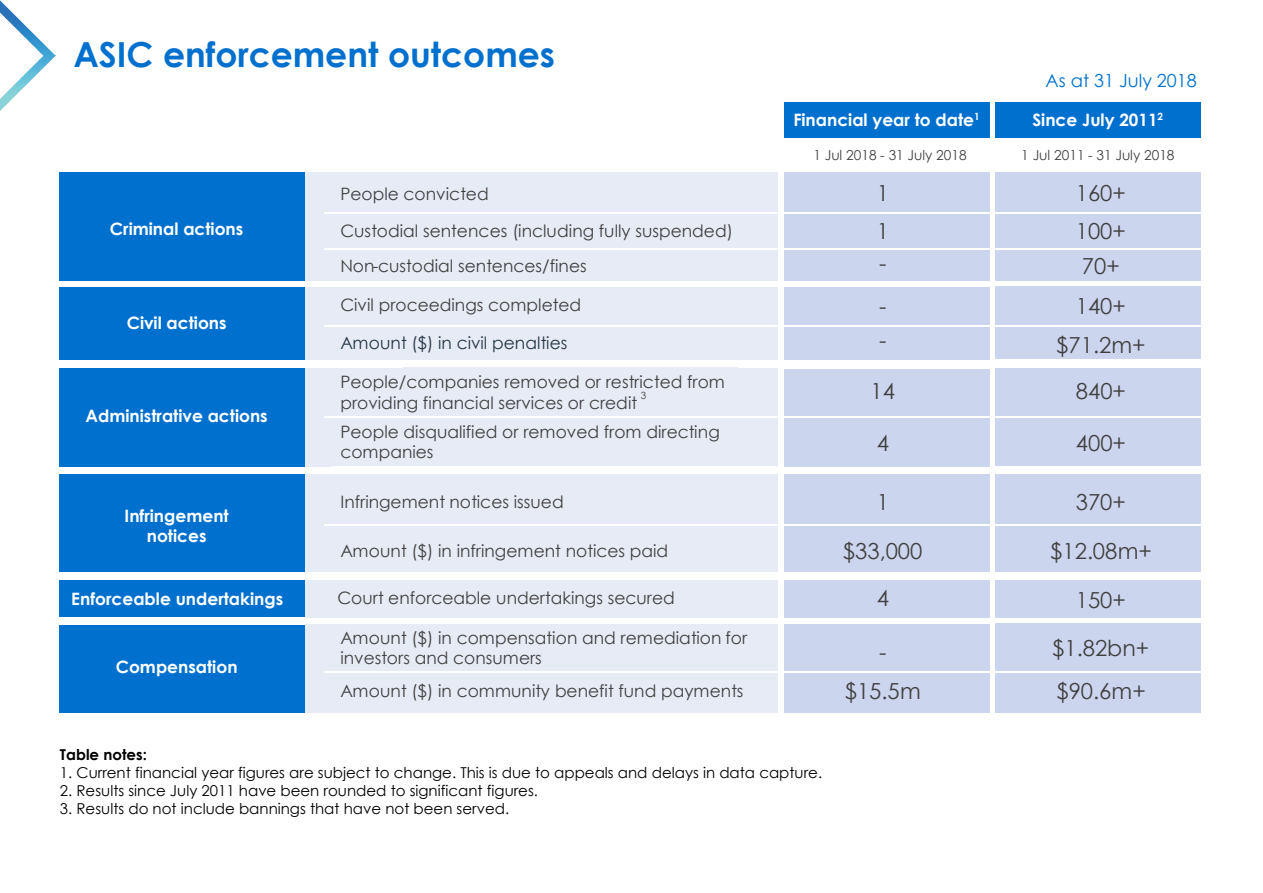
<style>
.page{position:relative;width:1263px;height:893px;background:#fff}
.page>*{position:absolute;margin:0;border:0;box-sizing:border-box;transform-origin:0 0}
.t1{font:700 34.5px "Century Gothic";color:#0070ce}
.t2{font:22.05px "Century Gothic";color:#404040}
.t3{font:18px "Century Gothic";color:#0070ce}
.t4{font:17.1px/19.8px "Century Gothic";color:#404040}
.t5{font:700 17.1px/20.4px "Century Gothic";color:#fff;text-align:center}
.t6{font:17.1px "Century Gothic";color:#233645}
.t7{font:15px "Century Gothic";color:#000}
.t8{font:700 15px "Century Gothic";color:#000}
.t9{font:13.65px "Century Gothic";color:#404040}
.t10{font:9.9px "Century Gothic";color:#404040}
</style>
<div class="page">
<img style="left:0;top:0;width:55px;height:111px">
<div style="left:995px;top:172px;width:205px;height:108px;background:#cbd5ed"></div>
<div style="left:995px;top:287px;width:205px;height:72px;background:#cbd5ed"></div>
<div style="left:995px;top:368px;width:205px;height:97px;background:#cbd5ed"></div>
<div style="left:995px;top:474px;width:205px;height:97px;background:#cbd5ed"></div>
<div style="left:995px;top:580px;width:205px;height:38px;background:#cbd5ed"></div>
<div style="left:995px;top:623px;width:205px;height:90px;background:#cbd5ed"></div>
<div style="left:305px;top:172px;width:473px;height:109px;background:#e7ebf6"></div>
<div style="left:60px;top:172px;width:245px;height:109px;background:#0070ce"></div>
<div style="left:60px;top:288px;width:245px;height:72px;background:#0070ce"></div>
<div style="left:60px;top:368px;width:245px;height:98px;background:#0070ce"></div>
<div style="left:785px;top:173px;width:205px;height:108px;background:#cbd5ed"></div>
<div style="left:305px;top:288px;width:473px;height:72px;background:#e7ebf6"></div>
<div style="left:60px;top:474px;width:245px;height:97px;background:#0070ce"></div>
<div style="left:60px;top:581px;width:245px;height:36px;background:#0070ce"></div>
<div style="left:60px;top:625px;width:245px;height:88px;background:#0070ce"></div>
<div style="left:785px;top:102px;width:205px;height:35px;background:#0070ce"></div>
<div style="left:995px;top:102px;width:205px;height:35px;background:#0070ce"></div>
<div style="left:785px;top:287px;width:205px;height:73px;background:#cbd5ed"></div>
<div style="left:305px;top:580px;width:473px;height:37px;background:#e7ebf6"></div>
<hr style="left:324px;top:326px;width:900px;height:1px;background:#fff">
<div style="left:785px;top:369px;width:205px;height:97px;background:#cbd5ed"></div>
<div style="left:305px;top:368px;width:473px;height:98px;background:#e7ebf6"></div>
<div style="left:305px;top:474px;width:473px;height:97px;background:#e7ebf6"></div>
<div style="left:785px;top:474px;width:205px;height:97px;background:#cbd5ed"></div>
<div style="left:785px;top:580px;width:205px;height:38px;background:#cbd5ed"></div>
<div style="left:785px;top:624px;width:205px;height:89px;background:#cbd5ed"></div>
<div style="left:305px;top:625px;width:473px;height:88px;background:#e7ebf6"></div>
<hr style="left:324px;top:417px;width:900px;height:1px;background:#fff">
<hr style="left:324px;top:213px;width:900px;height:1px;background:#fff">
<hr style="left:324px;top:248px;width:900px;height:1px;background:#fff">
<hr style="left:324px;top:524px;width:900px;height:2px;background:#fff">
<hr style="left:324px;top:671px;width:900px;height:1px;background:#fff">
<h1 class="t1" style="left:73px;top:29px;width:483px">ASIC enforcement outcomes</h1>
<p class="t3" style="left:1045px;top:68px;width:153px">As at 31 July 2018</p>
<p class="t5" style="left:793px;top:109px;width:188px">Financial year to date<sup>1</sup></p>
<p class="t5" style="left:1032px;top:109px;width:132px">Since July 2011<sup>2</sup></p>
<p class="t9" style="left:813px;top:145px;width:155px">1 Jul 2018 - 31 July 2018</p>
<p class="t9" style="left:1021px;top:145px;width:155px">1 Jul 2011 - 31 July 2018</p>
<p class="t5" style="left:110px;top:218px;width:135px">Criminal actions</p>
<p class="t5" style="left:127px;top:312px;width:101px">Civil actions</p>
<p class="t5" style="left:86px;top:405px;width:184px">Administrative actions</p>
<p class="t5" style="left:125px;top:504px;width:106px">Infringement notices</p>
<p class="t5" style="left:71px;top:588px;width:213px">Enforceable undertakings</p>
<p class="t5" style="left:116px;top:656px;width:123px">Compensation</p>
<p class="t4" style="left:340px;top:184px;width:150px">People convicted</p>
<p class="t2" style="left:877px;top:177px;width:14px">1</p>
<p class="t2" style="left:1076px;top:177px;width:52px">160+</p>
<p class="t4" style="left:340px;top:220px;width:394px">Custodial sentences (including fully suspended)</p>
<p class="t2" style="left:877px;top:215px;width:14px">1</p>
<p class="t2" style="left:1076px;top:215px;width:52px">100+</p>
<p class="t4" style="left:340px;top:255px;width:248px">Non-custodial sentences/fines</p>
<p class="t2" style="left:879px;top:247px;width:9px">-</p>
<p class="t2" style="left:1082px;top:251px;width:39px">70+</p>
<p class="t4" style="left:340px;top:295px;width:242px">Civil proceedings completed</p>
<p class="t2" style="left:879px;top:290px;width:9px">-</p>
<p class="t2" style="left:1076px;top:290px;width:52px">140+</p>
<p class="t6" style="left:340px;top:331px;width:229px">Amount ($) in civil penalties</p>
<p class="t2" style="left:879px;top:325px;width:9px">-</p>
<p class="t2" style="left:1056px;top:330px;width:91px">$71.2m+</p>
<p class="t4" style="left:340px;top:370px;width:386px;line-height:21.6px">People/companies removed or restricted from providing financial services or credit</p>
<p class="t10" style="left:641px;top:389px;width:7px">3</p>
<p class="t2" style="left:870px;top:376px;width:26px">14</p>
<p class="t2" style="left:1076px;top:376px;width:52px">840+</p>
<p class="t4" style="left:340px;top:422px;width:381px">People disqualified or removed from directing companies</p>
<p class="t2" style="left:877px;top:427px;width:14px">4</p>
<p class="t2" style="left:1076px;top:427px;width:52px">400+</p>
<p class="t4" style="left:340px;top:492px;width:225px">Infringement notices issued</p>
<p class="t2" style="left:877px;top:487px;width:14px">1</p>
<p class="t2" style="left:1076px;top:487px;width:52px">370+</p>
<p class="t4" style="left:340px;top:541px;width:329px">Amount ($) in infringement notices paid</p>
<p class="t2" style="left:843px;top:536px;width:81px">$33,000</p>
<p class="t2" style="left:1050px;top:536px;width:103px">$12.08m+</p>
<p class="t4" style="left:337px;top:587px;width:339px">Court enforceable undertakings secured</p>
<p class="t2" style="left:877px;top:583px;width:14px">4</p>
<p class="t2" style="left:1076px;top:584px;width:52px">150+</p>
<p class="t4" style="left:340px;top:628px;width:408px">Amount ($) in compensation and remediation for investors and consumers</p>
<p class="t2" style="left:1052px;top:633px;width:99px">$1.82bn+</p>
<p class="t2" style="left:879px;top:636px;width:9px">-</p>
<p class="t4" style="left:340px;top:680px;width:404px">Amount ($) in community benefit fund payments</p>
<p class="t2" style="left:845px;top:676px;width:78px">$15.5m</p>
<p class="t2" style="left:1056px;top:676px;width:91px">$90.6m+</p>
<p class="t8" style="left:60px;top:743px;width:88px">Table notes:</p>
<p class="t7" style="left:60px;top:762px;width:764px">1. Current financial year figures are subject to change. This is due to appeals and delays in data capture.</p>
<p class="t7" style="left:60px;top:780px;width:480px">2. Results since July 2011 have been rounded to significant figures.</p>
<p class="t7" style="left:60px;top:798px;width:451px">3. Results do not include bannings that have not been served.</p>
</div>
